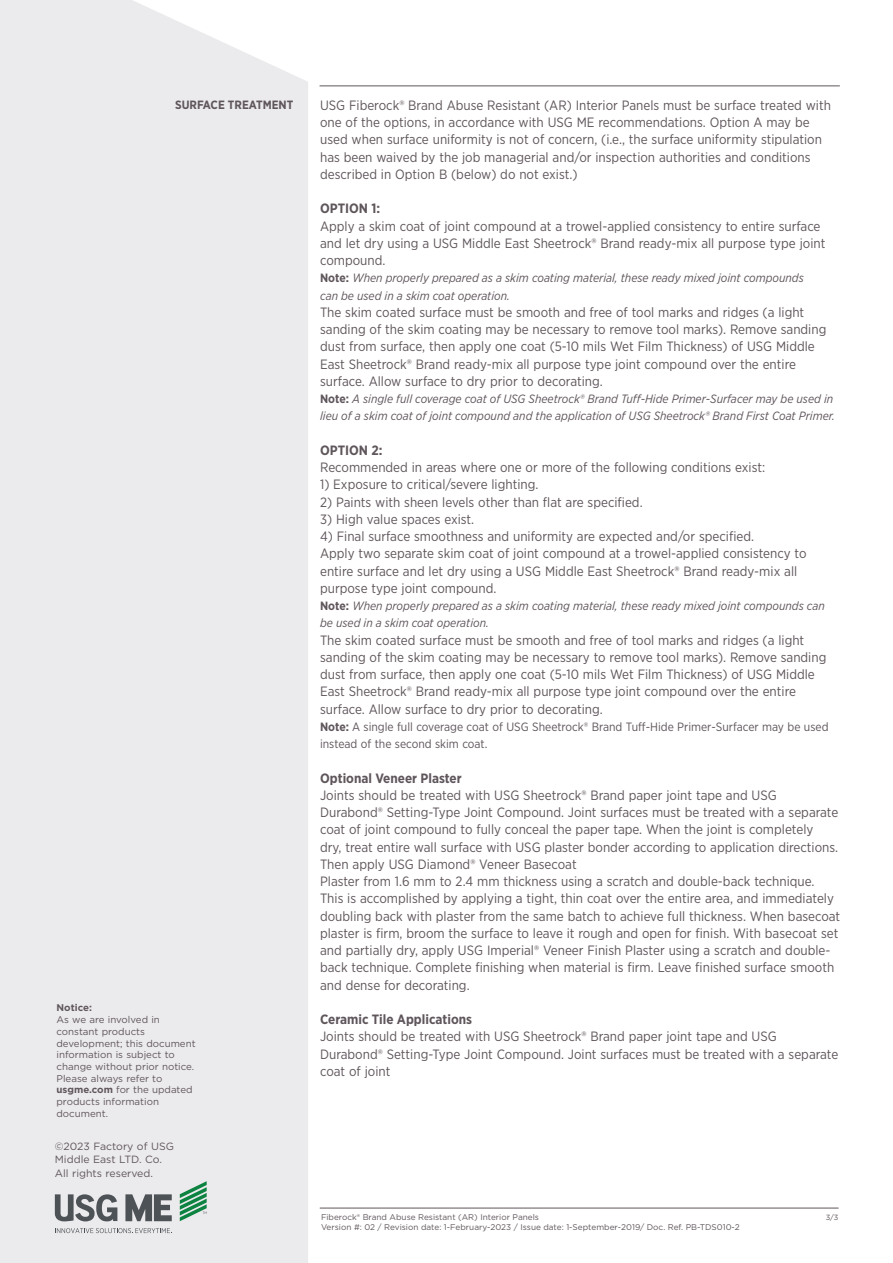
<style>
.page{position:relative;width:893px;height:1263px;background:#fff}
.page>*{position:absolute;margin:0;border:0;box-sizing:border-box;transform-origin:0 0}
.Helvetica_light_10pt{font:13.5px/17.2px "Gotham Narrow";color:#5f565c}
.Helvetica_light_10pt-2{font:700 13.5px "Gotham Narrow";color:#5f565c}
.Helvetica_light_10pt-3{font:italic 12px/17.2px "Gotham Narrow";color:#5f565c}
.Helvetica_light_10pt-4{font:12px/17.2px "Gotham Narrow";color:#5f565c}
.Helvetica_light_10pt-5{font:700 12px "Gotham Narrow";color:#5f565c}
.Helvetica_light_10pt-6{font:10.5px/13.5px "Gotham";color:#5f565c}
.Helvetica_light_10pt-7{font:9.75px/11.7px "Gotham";color:#5f565c}
.Helvetica_light_10pt-8{font:700 9.75px "Gotham";color:#5f565c}
.t1{font:8.25px "Gotham";color:#5f565c}
.t2{font:7.5px "Gotham";color:#5f565c}
.s1{font-weight:700;font-style:normal}
.s2{font-weight:700}
</style>
<div class="page">
<div style="left:0;top:0;width:308px;height:1263px;background:#ebeaec"></div>
<hr style="left:320px;top:85px;width:520px;height:1px;background:#5f565c">
<hr style="left:320px;top:1208px;width:519px;height:1px;background:#5f565c">
<svg style="left:55px;top:1228px;width:117px;height:5px"></svg>
<svg style="left:55px;top:1194px;width:62px;height:27px;background:#919497"></svg>
<svg style="left:125px;top:1194px;width:47px;height:27px"></svg>
<svg style="left:180px;top:1181px;width:27px;height:40px"></svg>
<p class="Helvetica_light_10pt-5" style="left:175px;top:97px;width:120px">SURFACE TREATMENT</p>
<p class="Helvetica_light_10pt" style="left:320px;top:96px;width:512px">USG Fiberock® Brand Abuse Resistant (AR) Interior Panels must be surface treated with one of the options, in accordance with USG ME recommendations. Option A may be used when surface uniformity is not of concern, (i.e., the surface uniformity stipulation has been waived by the job managerial and/or inspection authorities and conditions described in Option B (below) do not exist.)</p>
<p class="Helvetica_light_10pt-2" style="left:320px;top:200px;width:62px">OPTION 1:</p>
<p class="Helvetica_light_10pt" style="left:320px;top:217px;width:507px">Apply a skim coat of joint compound at a trowel-applied consistency to entire surface and let dry using a USG Middle East Sheetrock® Brand ready-mix all purpose type joint compound.</p>
<p class="Helvetica_light_10pt-3" style="left:320px;top:269px;width:485px"><span class="s1">Note:</span> When properly prepared as a skim coating material, these ready mixed joint compounds</p>
<p class="Helvetica_light_10pt-3" style="left:320px;top:286px;width:191px">can be used in a skim coat operation.</p>
<p class="Helvetica_light_10pt" style="left:320px;top:303px;width:508px">The skim coated surface must be smooth and free of tool marks and ridges (a light sanding of the skim coating may be necessary to remove tool marks). Remove sanding dust from surface, then apply one coat (5-10 mils Wet Film Thickness) of USG Middle East Sheetrock® Brand ready-mix all purpose type joint compound over the entire surface. Allow surface to dry prior to decorating.</p>
<p class="Helvetica_light_10pt-3" style="left:320px;top:390px;width:516px"><span class="s1">Note:</span> A single full coverage coat of USG Sheetrock® Brand Tuff-Hide Primer-Surfacer may be used in lieu of a skim coat of joint compound and the application of USG Sheetrock® Brand First Coat Primer.</p>
<p class="Helvetica_light_10pt-2" style="left:320px;top:441px;width:64px">OPTION 2:</p>
<p class="Helvetica_light_10pt" style="left:320px;top:458px;width:447px">Recommended in areas where one or more of the following conditions exist:</p>
<p class="Helvetica_light_10pt" style="left:320px;top:476px;width:220px">1) Exposure to critical/severe lighting.</p>
<p class="Helvetica_light_10pt" style="left:320px;top:493px;width:324px">2) Paints with sheen levels other than flat are specified.</p>
<p class="Helvetica_light_10pt" style="left:320px;top:510px;width:156px">3) High value spaces exist.</p>
<p class="Helvetica_light_10pt" style="left:320px;top:527px;width:435px">4) Final surface smoothness and uniformity are expected and/or specified.</p>
<p class="Helvetica_light_10pt" style="left:320px;top:545px;width:488px">Apply two separate skim coat of joint compound at a trowel-applied consistency to entire surface and let dry using a USG Middle East Sheetrock® Brand ready-mix all purpose type joint compound.</p>
<p class="Helvetica_light_10pt-3" style="left:320px;top:597px;width:506px"><span class="s1">Note:</span> When properly prepared as a skim coating material, these ready mixed joint compounds can be used in a skim coat operation.</p>
<p class="Helvetica_light_10pt" style="left:320px;top:631px;width:508px">The skim coated surface must be smooth and free of tool marks and ridges (a light sanding of the skim coating may be necessary to remove tool marks). Remove sanding dust from surface, then apply one coat (5-10 mils Wet Film Thickness) of USG Middle East Sheetrock® Brand ready-mix all purpose type joint compound over the entire surface. Allow surface to dry prior to decorating.</p>
<p class="Helvetica_light_10pt-4" style="left:320px;top:718px;width:510px"><span class="s2">Note:</span> A single full coverage coat of USG Sheetrock® Brand Tuff-Hide Primer-Surfacer may be used instead of the second skim coat.</p>
<p class="Helvetica_light_10pt-2" style="left:320px;top:769px;width:143px">Optional Veneer Plaster</p>
<p class="Helvetica_light_10pt" style="left:320px;top:786px;width:520px">Joints should be treated with USG Sheetrock® Brand paper joint tape and USG Durabond® Setting-Type Joint Compound. Joint surfaces must be treated with a separate coat of joint compound to fully conceal the paper tape. When the joint is completely<br>dry, treat entire wall surface with USG plaster bonder according to application directions.<br>Then apply USG Diamond® Veneer Basecoat</p>
<p class="Helvetica_light_10pt" style="left:320px;top:872px;width:522px">Plaster from 1.6 mm to 2.4 mm thickness using a scratch and double-back technique.<br>This is accomplished by applying a tight, thin coat over the entire area, and immediately doubling back with plaster from the same batch to achieve full thickness. When basecoat plaster is firm, broom the surface to leave it rough and open for finish. With basecoat set and partially dry, apply USG Imperial® Veneer Finish Plaster using a scratch and double&shy;back technique. Complete finishing when material is firm. Leave finished surface smooth and dense for decorating.</p>
<p class="Helvetica_light_10pt-2" style="left:320px;top:1011px;width:154px">Ceramic Tile Applications</p>
<p class="Helvetica_light_10pt" style="left:320px;top:1028px;width:520px">Joints should be treated with USG Sheetrock® Brand paper joint tape and USG<br>Durabond® Setting-Type Joint Compound. Joint surfaces must be treated with a separate coat of joint</p>
<p class="Helvetica_light_10pt-8" style="left:57px;top:1001px;width:37px">Notice:</p>
<p class="Helvetica_light_10pt-7" style="left:57px;top:1013px;width:141px">As we are involved in constant products development; this document information is subject to change without prior notice.<br>Please always refer to <span class="s2">usgme.com</span> for the updated products information document.</p>
<p class="Helvetica_light_10pt-6" style="left:55px;top:1139px;width:121px">©2023 Factory of USG<br>Middle East LTD. Co.<br>All rights reserved.</p>
<p class="t1" style="left:321px;top:1212px;width:219px">Fiberock® Brand Abuse Resistant (AR) Interior Panels</p>
<p class="t1" style="left:321px;top:1221px;width:420px">Version #: 02 / Revision date: 1-February-2023 / Issue date: 1-September-2019/ Doc. Ref. PB-TDS010-2</p>
<p class="t2" style="left:826px;top:1212px;width:14px">3/3</p>
</div>
